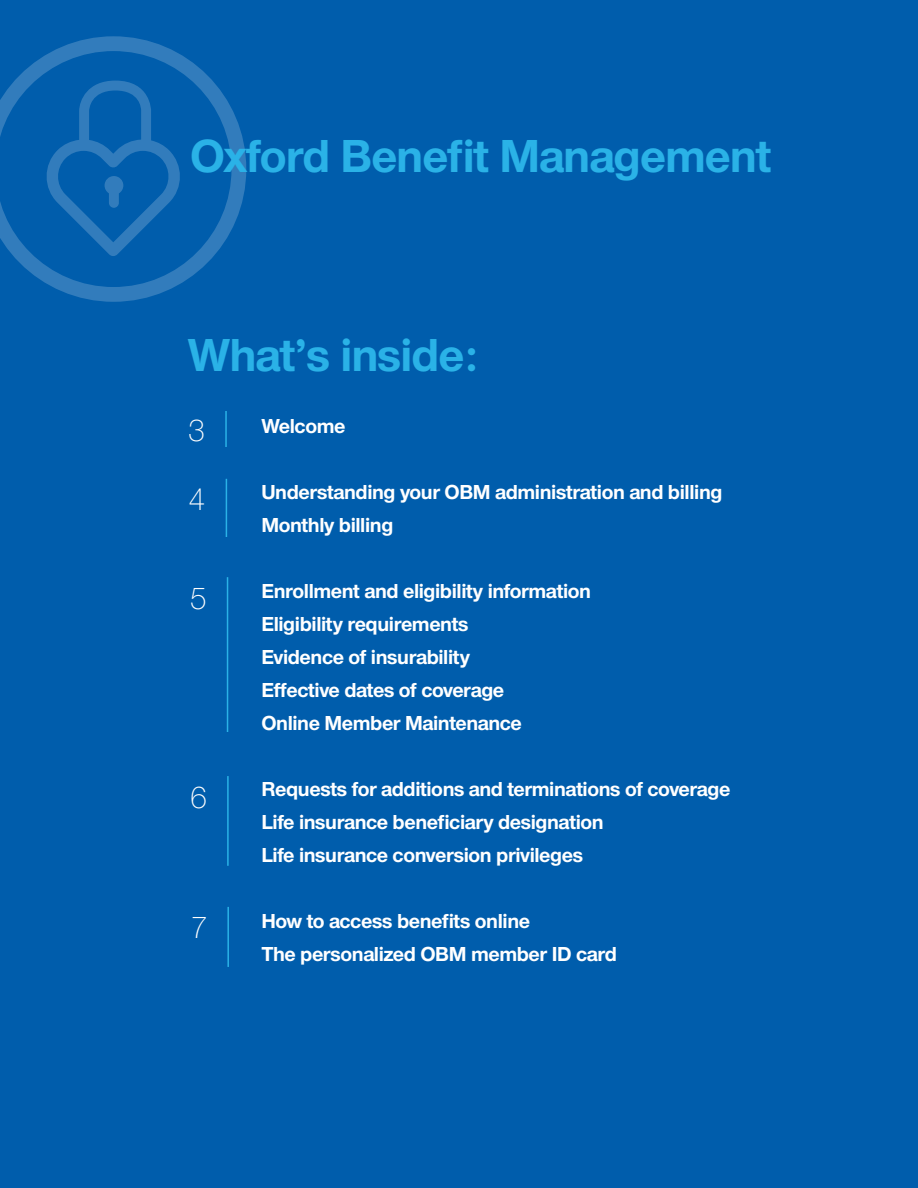
<style>
.page{position:relative;width:918px;height:1188px;background:#005dac}
.page>*{position:absolute;margin:0;border:0;box-sizing:border-box;transform-origin:0 0}
.t1{font:700 48px "UHC Sans";letter-spacing:-.02em;color:#2ab2e7}
.t2{font:300 31.5px/69.3px "UHC Sans";color:#fff}
.t3{font:700 21px/33px "UHC Sans";letter-spacing:-.02em;color:#fff}
</style>
<div class="page">
<svg style="left:0;top:36px;width:246px;height:266px"></svg>
<svg style="left:43px;top:81px;width:141px;height:175px"></svg>
<hr style="left:225px;top:411px;width:2px;height:36px;background:#2ab2e7">
<hr style="left:226px;top:479px;width:1px;height:58px;background:#2ab2e7">
<hr style="left:227px;top:577px;width:1px;height:155px;background:#2ab2e7">
<hr style="left:227px;top:776px;width:2px;height:90px;background:#2ab2e7">
<hr style="left:227px;top:907px;width:2px;height:60px;background:#2ab2e7">
<h1 class="t1" style="left:190px;top:124px;width:583px">Oxford Benefit Management</h1>
<h1 class="t1" style="left:188px;top:323px;width:292px">What’s inside:</h1>
<h2 class="t2" style="left:188px;top:394px;width:20px">3<br>4</h2>
<p class="t3" style="left:261px;top:409px;width:86px">Welcome</p>
<p class="t3" style="left:261px;top:475px;width:463px">Understanding your OBM administration and billing<br>Monthly billing</p>
<h2 class="t2" style="left:189px;top:562px;width:19px">5</h2>
<p class="t3" style="left:261px;top:574px;width:331px">Enrollment and eligibility information<br>Eligibility requirements<br>Evidence of insurability<br>Effective dates of coverage<br>Online Member Maintenance</p>
<h2 class="t2" style="left:190px;top:761px;width:19px">6</h2>
<p class="t3" style="left:261px;top:772px;width:471px">Requests for additions and terminations of coverage<br>Life insurance beneficiary designation<br>Life insurance conversion privileges</p>
<h2 class="t2" style="left:190px;top:892px;width:19px">7</h2>
<p class="t3" style="left:261px;top:904px;width:357px">How to access benefits online<br>The personalized OBM member ID card</p>
</div>
